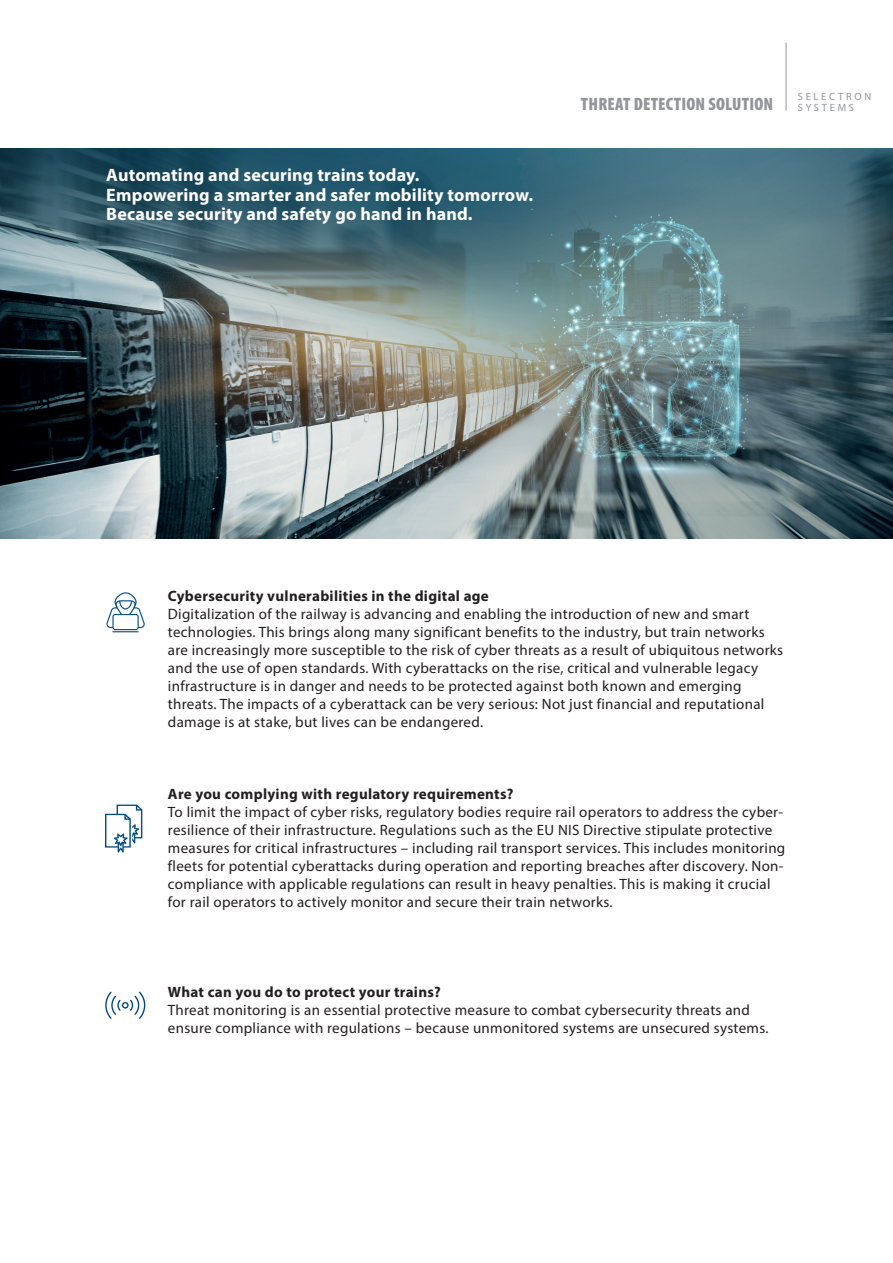
<style>
.page{position:relative;width:893px;height:1263px;background:#fff}
.page>*{position:absolute;margin:0;border:0;box-sizing:border-box;transform-origin:0 0}
.t1{font:700 18px/19.5px "Myriad Pro";letter-spacing:.01em;color:#fff}
.t2{font:18px "Myriad Variable Concept";letter-spacing:.01em;color:#939598}
.t3{font:15px/18px "Myriad Pro";letter-spacing:.02em;color:#231f20}
.t4{font:700 15px "Myriad Pro";letter-spacing:.02em;color:#231f20}
.t5{font:10.5px "Myriad Pro";letter-spacing:.26em;color:#939598}
</style>
<div class="page">
<img style="left:0;top:149px;width:893px;height:389px">
<svg style="left:105px;top:804px;width:37px;height:49px"></svg>
<svg style="left:106px;top:592px;width:39px;height:40px"></svg>
<svg style="left:105px;top:991px;width:40px;height:28px"></svg>
<hr style="left:786px;top:43px;width:1px;height:68px;background:#939598">
<p class="t1" style="left:106px;top:165px;width:428px">Automating and securing trains today.<br>Empowering a smarter and safer mobility tomorrow.<br>Because security and safety go hand in hand.</p>
<p class="t5" style="left:798px;top:90px;width:75px">SELECTRON</p>
<p class="t2" style="left:581px;top:93px;width:194px">THREAT DETECTION SOLUTION</p>
<p class="t5" style="left:798px;top:101px;width:58px">SYSTEMS</p>
<p class="t4" style="left:168px;top:586px;width:322px">Cybersecurity vulnerabilities in the digital age</p>
<p class="t3" style="left:168px;top:605px;width:617px">Digitalization of the railway is advancing and enabling the introduction of new and smart technologies. This brings along many significant benefits to the industry, but train networks are increasingly more susceptible to the risk of cyber threats as a result of ubiquitous networks and the use of open standards. With cyberattacks on the rise, critical and vulnerable legacy infrastructure is in danger and needs to be protected against both known and emerging threats. The impacts of a cyberattack can be very serious: Not just financial and reputational damage is at stake, but lives can be endangered.</p>
<p class="t4" style="left:168px;top:784px;width:347px">Are you complying with regulatory requirements?</p>
<p class="t3" style="left:168px;top:803px;width:619px">To limit the impact of cyber risks, regulatory bodies require rail operators to address the cyber&shy;resilience of their infrastructure. Regulations such as the EU NIS Directive stipulate protective measures for critical infrastructures – including rail transport services. This includes monitoring fleets for potential cyberattacks during operation and reporting breaches after discovery. Non&shy;compliance with applicable regulations can result in heavy penalties. This is making it crucial for rail operators to actively monitor and secure their train networks.</p>
<p class="t4" style="left:168px;top:982px;width:274px">What can you do to protect your trains?</p>
<p class="t3" style="left:168px;top:1001px;width:602px">Threat monitoring is an essential protective measure to combat cybersecurity threats and ensure compliance with regulations – because unmonitored systems are unsecured systems.</p>
</div>
